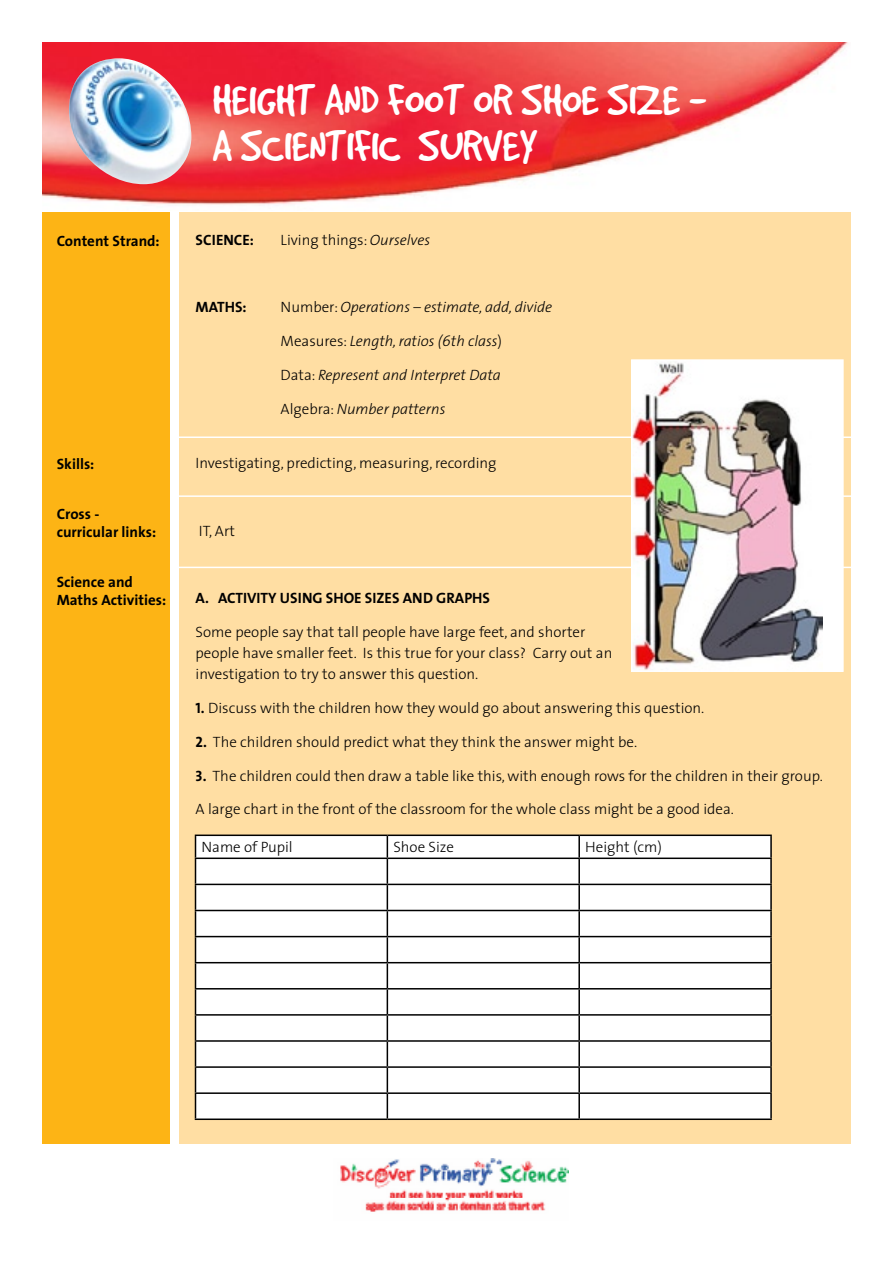
<style>
.page{position:relative;width:893px;height:1263px;background:#fff}
.page>*{position:absolute;margin:0;border:0;box-sizing:border-box;transform-origin:0 0}
.t1{font:48.3px/45.8px "Good Dog Cool";color:#fff}
.t2{font:300 15px/21px "The Sans";color:#000}
.t3{font:italic 300 15px "The Sans";color:#000}
.t4{font:700 15px/18px "The Sans";color:#000}
.s1{font-style:italic}
.s2{font-style:normal}
.s3{font-family:"The Sans Bold Caps";font-weight:400}
</style>
<div class="page">
<img style="left:43px;top:43px;width:805px;height:162px">
<div style="left:43px;top:213px;width:127px;height:931px;background:#fdb415"></div>
<div style="left:179px;top:213px;width:671px;height:931px;background:#ffdea3"></div>
<img style="left:340px;top:1158px;width:228px;height:54px">
<hr style="left:176px;top:436px;width:683px;height:2px;background:#fff">
<hr style="left:176px;top:495px;width:683px;height:2px;background:#fff">
<hr style="left:176px;top:567px;width:683px;height:1px;background:#fff">
<img style="left:69px;top:58px;width:122px;height:126px">
<div style="left:632px;top:360px;width:211px;height:311px;background:#fff"></div>
<img style="left:634px;top:362px;width:188px;height:307px">
<div style="left:631px;top:359px;width:213px;height:313px;border:2px solid #fff"></div>
<div style="left:196px;top:836px;width:574px;height:282px;background:#fff"></div>
<hr style="left:195px;top:834px;width:192px;height:2px;background:#000">
<hr style="left:387px;top:834px;width:192px;height:2px;background:#000">
<hr style="left:579px;top:834px;width:193px;height:2px;background:#000">
<hr style="left:578px;top:836px;width:2px;height:21px;background:#000">
<hr style="left:770px;top:836px;width:2px;height:21px;background:#000">
<hr style="left:195px;top:857px;width:192px;height:2px;background:#000">
<hr style="left:387px;top:857px;width:192px;height:2px;background:#000">
<hr style="left:579px;top:857px;width:193px;height:2px;background:#000">
<hr style="left:578px;top:859px;width:2px;height:25px;background:#000">
<hr style="left:770px;top:859px;width:2px;height:25px;background:#000">
<hr style="left:195px;top:884px;width:192px;height:1px;background:#000">
<hr style="left:387px;top:884px;width:192px;height:1px;background:#000">
<hr style="left:579px;top:884px;width:193px;height:1px;background:#000">
<hr style="left:578px;top:885px;width:2px;height:25px;background:#000">
<hr style="left:770px;top:885px;width:2px;height:25px;background:#000">
<hr style="left:195px;top:910px;width:192px;height:1px;background:#000">
<hr style="left:387px;top:910px;width:192px;height:1px;background:#000">
<hr style="left:579px;top:910px;width:193px;height:1px;background:#000">
<hr style="left:578px;top:911px;width:2px;height:25px;background:#000">
<hr style="left:770px;top:911px;width:2px;height:25px;background:#000">
<hr style="left:195px;top:936px;width:192px;height:1px;background:#000">
<hr style="left:387px;top:936px;width:192px;height:1px;background:#000">
<hr style="left:579px;top:936px;width:193px;height:1px;background:#000">
<hr style="left:578px;top:937px;width:2px;height:25px;background:#000">
<hr style="left:770px;top:937px;width:2px;height:25px;background:#000">
<hr style="left:195px;top:962px;width:192px;height:1px;background:#000">
<hr style="left:387px;top:962px;width:192px;height:1px;background:#000">
<hr style="left:579px;top:962px;width:193px;height:1px;background:#000">
<hr style="left:578px;top:963px;width:2px;height:25px;background:#000">
<hr style="left:770px;top:963px;width:2px;height:25px;background:#000">
<hr style="left:195px;top:988px;width:192px;height:1px;background:#000">
<hr style="left:387px;top:988px;width:192px;height:1px;background:#000">
<hr style="left:579px;top:988px;width:193px;height:1px;background:#000">
<hr style="left:578px;top:989px;width:2px;height:25px;background:#000">
<hr style="left:770px;top:989px;width:2px;height:25px;background:#000">
<hr style="left:195px;top:1014px;width:192px;height:2px;background:#000">
<hr style="left:387px;top:1014px;width:192px;height:2px;background:#000">
<hr style="left:579px;top:1014px;width:193px;height:2px;background:#000">
<hr style="left:578px;top:1016px;width:2px;height:24px;background:#000">
<hr style="left:770px;top:1016px;width:2px;height:24px;background:#000">
<hr style="left:195px;top:1040px;width:192px;height:2px;background:#000">
<hr style="left:387px;top:1040px;width:192px;height:2px;background:#000">
<hr style="left:579px;top:1040px;width:193px;height:2px;background:#000">
<hr style="left:578px;top:1042px;width:2px;height:24px;background:#000">
<hr style="left:770px;top:1042px;width:2px;height:24px;background:#000">
<hr style="left:195px;top:1066px;width:192px;height:2px;background:#000">
<hr style="left:387px;top:1066px;width:192px;height:2px;background:#000">
<hr style="left:579px;top:1066px;width:193px;height:2px;background:#000">
<hr style="left:578px;top:1068px;width:2px;height:24px;background:#000">
<hr style="left:770px;top:1068px;width:2px;height:24px;background:#000">
<hr style="left:195px;top:1092px;width:192px;height:2px;background:#000">
<svg style="left:195px;top:836px;width:1px;height:282px"></svg>
<hr style="left:387px;top:1092px;width:192px;height:2px;background:#000">
<svg style="left:387px;top:836px;width:1px;height:282px"></svg>
<hr style="left:579px;top:1092px;width:193px;height:2px;background:#000">
<hr style="left:578px;top:1094px;width:2px;height:24px;background:#000">
<hr style="left:770px;top:1094px;width:2px;height:24px;background:#000">
<hr style="left:195px;top:1118px;width:192px;height:2px;background:#000">
<hr style="left:387px;top:1118px;width:192px;height:2px;background:#000">
<hr style="left:579px;top:1118px;width:193px;height:2px;background:#000">
<p class="t4" style="left:57px;top:231px;width:105px">Content Strand:</p>
<p class="t4" style="left:57px;top:454px;width:39px">Skills:</p>
<p class="t4" style="left:57px;top:505px;width:101px">Cross - curricular links:</p>
<p class="t4" style="left:57px;top:573px;width:111px">Science and<br>Maths Activities:</p>
<h1 class="t1" style="left:213px;top:77px;width:495px">HEIGHT AND FOOT OR SHOE SIZE -<br>A SCIENTIFIC SURVEY</h1>
<p class="t4" style="left:196px;top:230px;width:60px">SCIENCE:</p>
<p class="t2" style="left:281px;top:229px;width:151px">Living things: <span class="s1">Ourselves</span></p>
<p class="t4" style="left:196px;top:298px;width:53px">MATHS:</p>
<p class="t3" style="left:281px;top:295px;width:273px"><span class="s2">Number:</span> Operations – estimate, add, divide</p>
<p class="t3" style="left:281px;top:329px;width:223px"><span class="s2">Measures:</span> Length, ratios (6th class<span class="s2">)</span></p>
<p class="t3" style="left:281px;top:362px;width:222px"><span class="s2">Data:</span> Represent and Interpret Data</p>
<p class="t3" style="left:281px;top:396px;width:166px"><span class="s2">Algebra:</span> Number patterns</p>
<p class="t2" style="left:196px;top:452px;width:303px">Investigating, predicting, measuring, recording</p>
<p class="t2" style="left:199px;top:520px;width:38px">IT, Art</p>
<p class="t4" style="left:196px;top:589px;width:296px">A. ACTIVITY USING SHOE SIZES AND GRAPHS</p>
<p class="t2" style="left:196px;top:621px;width:418px">Some people say that tall people have large feet, and shorter people have smaller feet. Is this true for your class? Carry out an investigation to try to answer this question.</p>
<p class="t2" style="left:196px;top:697px;width:510px"><span class="s3">1.</span> Discuss with the children how they would go about answering this question.</p>
<p class="t2" style="left:196px;top:731px;width:443px"><span class="s3">2.</span> The children should predict what they think the answer might be.</p>
<p class="t2" style="left:196px;top:764px;width:629px"><span class="s3">3.</span> The children could then draw a table like this, with enough rows for the children in their group.</p>
<p class="t2" style="left:196px;top:798px;width:540px">A large chart in the front of the classroom for the whole class might be a good idea.</p>
<p class="t2" style="left:201px;top:836px;width:93px">Name of Pupil</p>
<p class="t2" style="left:393px;top:836px;width:62px">Shoe Size</p>
<p class="t2" style="left:585px;top:836px;width:78px">Height (cm)</p>
</div>
